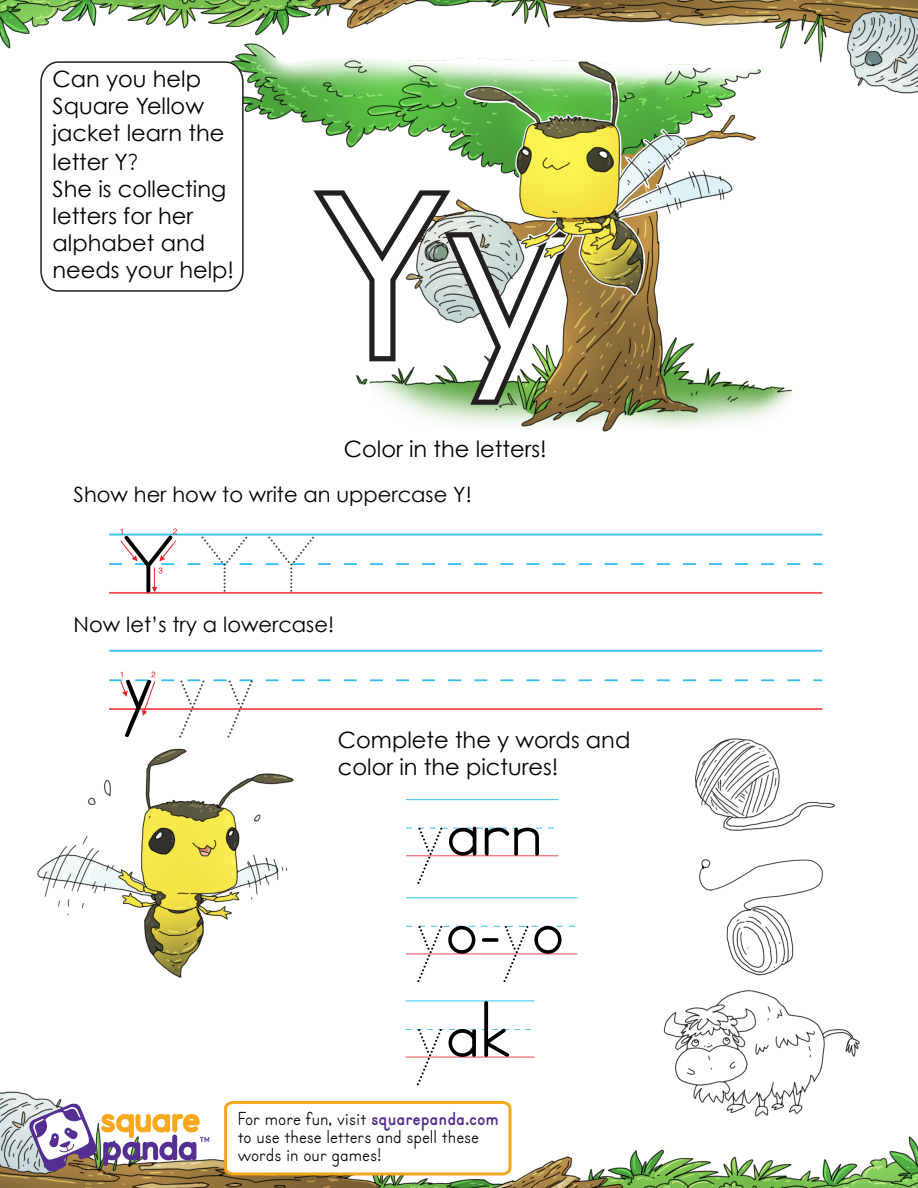
<style>
.page{position:relative;width:918px;height:1188px;background:#fff}
.page>*{position:absolute;margin:0;border:0;box-sizing:border-box;transform-origin:0 0}
.t1{font:22.5px/27.3px "Century Gothic";color:#000}
.t2{font:21px "Century Gothic";color:#000}
.t3{font:19.5px/18px "Primer Print";color:#000}
.s1{font-family:"Primer Print";font-size:24px}
.s2{font-weight:700;color:#552d91}
</style>
<div class="page">
<img style="left:244px;top:94px;width:579px;height:442px">
<hr style="left:109px;top:650px;width:713px;height:2px;background:#00aeef">
<hr style="left:109px;top:592px;width:713px;height:2px;background:#ed1c24">
<svg style="left:40px;top:94px;width:204px;height:198px"></svg>
<img style="left:0;top:1091px;width:918px;height:97px">
<img style="left:37px;top:738px;width:823px;height:378px">
<img style="left:0;top:0;width:918px;height:94px">
<svg style="left:313px;top:190px;width:260px;height:215px"></svg>
<svg style="left:463px;top:58px;width:273px;height:270px"></svg>
<img style="left:465px;top:61px;width:267px;height:233px">
<hr style="left:406px;top:799px;width:152px;height:1px;background:#00aeef">
<svg style="left:406px;top:827px;width:152px;height:57px"></svg>
<hr style="left:406px;top:897px;width:171px;height:1px;background:#00aeef">
<svg style="left:406px;top:926px;width:171px;height:56px"></svg>
<svg style="left:406px;top:1001px;width:128px;height:84px"></svg>
<svg style="left:109px;top:529px;width:713px;height:64px"></svg>
<svg style="left:109px;top:672px;width:713px;height:66px"></svg>
<svg style="left:223px;top:1099px;width:290px;height:78px"></svg>
<img style="left:17px;top:1102px;width:201px;height:73px">
<p class="t1" style="left:53px;top:65px;width:183px">Can you help<br>Square Yellow jacket learn the letter Y<span class="s1">?<br></span>She is collecting letters for her alphabet and needs your help!</p>
<p class="t1" style="left:344px;top:435px;width:205px">Color in the letters!</p>
<p class="t2" style="left:74px;top:482px;width:400px">Show her how to write an uppercase Y!</p>
<p class="t2" style="left:74px;top:612px;width:262px">Now let’s try a lowercase!</p>
<p class="t1" style="left:338px;top:726px;width:294px">Complete the y words and color in the pictures!</p>
<p class="t3" style="left:238px;top:1111px;width:263px">For more fun, visit <span class="s2">squarepanda.com </span>to use these letters and spell these words in our games!</p>
</div>
